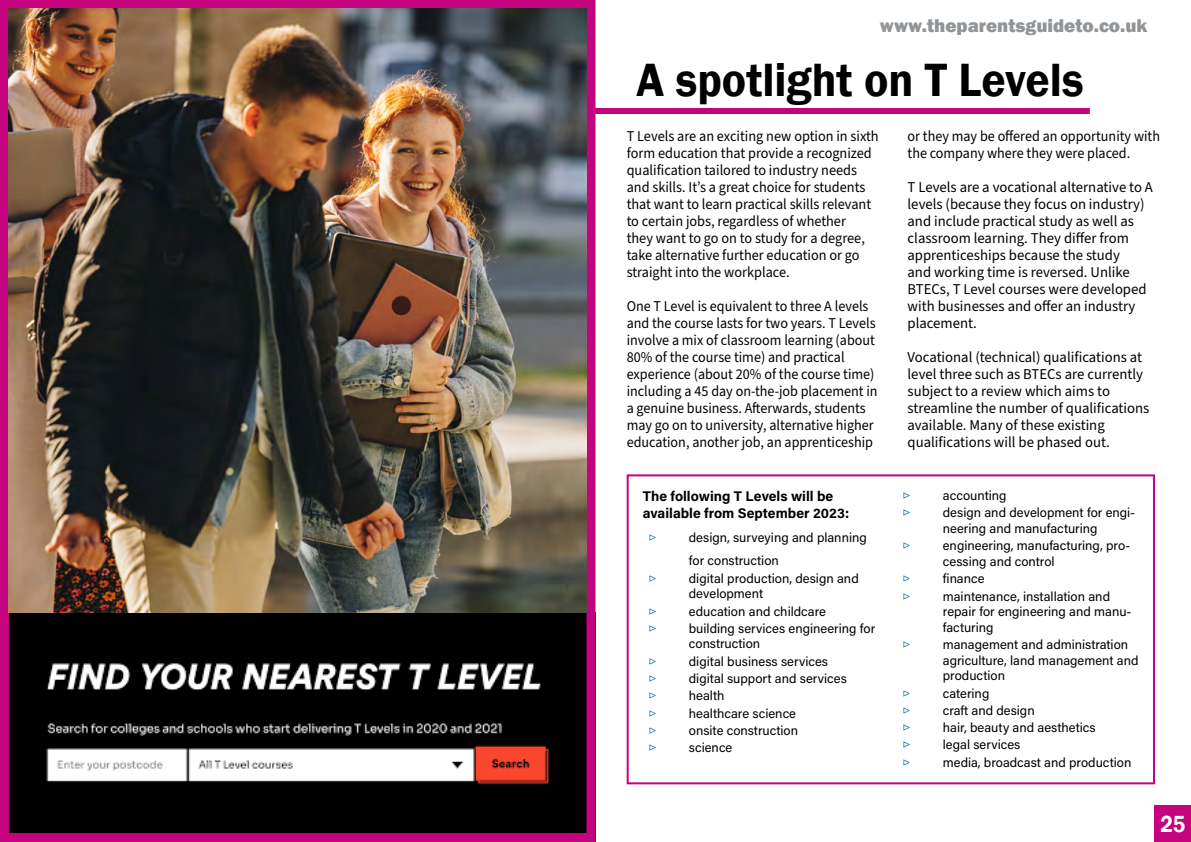
<style>
.page{position:relative;width:1191px;height:842px;background:#fff}
.page>*{position:absolute;margin:0;border:0;box-sizing:border-box;transform-origin:0 0}
._01_Page_heading{font:600 48px "Franklin Gothic";color:#000;scale:.95 1}
.t1{font:600 24px "Franklin Gothic";color:#fff;scale:.89 1}
.t2{font:800 19px "Franklin Gothic";color:#919598}
._02_main_text{font:15px/17px "Source Sans Pro";color:#000}
._02_main_text-2{font:15px/17px "Source Sans Pro";color:#000;scale:.94 1}
._02_main_text-3{font:15px/17px "Source Sans Pro";color:#000;scale:.95 1}
.t3{font:700 14px/16.8px "Acumin Pro";color:#000}
.t4{font:13px/15.6px "Acumin Pro";color:#000}
.t5{font:13px "Source Sans Pro";color:#006a96}
</style>
<div class="page">
<div style="left:1155px;top:806px;width:36px;height:36px;background:#c6037f"></div>
<div style="left:0;top:612px;width:595px;height:230px;background:#000"></div>
<img style="left:46px;top:663px;width:503px;height:121px">
<div style="left:0;top:0;width:595px;height:842px;border:9px solid #c6037f"></div>
<img style="left:9px;top:9px;width:578px;height:603px">
<div style="left:626px;top:474px;width:529px;height:310px;border:2px solid #c6037f"></div>
<div style="left:591px;top:108px;width:498px;height:6px;background:#c6037f"></div>
<h3 class="t2" style="left:880px;top:13px;width:269px">www.theparentsguideto.co.uk</h3>
<p class="_01_Page_heading" style="left:636px;top:51px;width:472px">A spotlight on T Levels</p>
<p class="_02_main_text-3" style="left:626px;top:128px;width:267px">T Levels are an exciting new option in sixth form education that provide a recognized qualification tailored to industry needs and skills. It’s a great choice for students that want to learn practical skills relevant to certain jobs, regardless of whether<br>they want to go on to study for a degree, take alternative further education or go straight into the workplace.</p>
<p class="_02_main_text-2" style="left:626px;top:298px;width:268px">One T Level is equivalent to three A levels and the course lasts for two years. T Levels involve a mix of classroom learning (about 80% of the course time) and practical experience (about 20% of the course time) including a 45 day on-the-job placement in a genuine business. Afterwards, students may go on to university, alternative higher education, another job, an apprenticeship</p>
<p class="t3" style="left:643px;top:487px;width:208px">The following T Levels will be available from September 2023:</p>
<p class="t5" style="left:649px;top:529px;width:9px">▷</p>
<p class="t4" style="left:689px;top:526px;width:179px;line-height:23px">design, surveying and planning for construction</p>
<p class="t5" style="left:649px;top:570px;width:9px">▷</p>
<p class="t4" style="left:689px;top:570px;width:171px">digital production, design and development</p>
<p class="t5" style="left:649px;top:602px;width:9px">▷</p>
<p class="t4" style="left:689px;top:603px;width:139px">education and childcare</p>
<p class="t5" style="left:649px;top:620px;width:9px">▷</p>
<p class="t4" style="left:689px;top:620px;width:188px">building services engineering for construction</p>
<p class="t5" style="left:649px;top:653px;width:9px">▷</p>
<p class="t4" style="left:689px;top:653px;width:141px">digital business services</p>
<p class="t5" style="left:649px;top:670px;width:9px">▷</p>
<p class="t4" style="left:689px;top:670px;width:160px">digital support and services</p>
<p class="t5" style="left:649px;top:687px;width:9px">▷</p>
<p class="t4" style="left:689px;top:687px;width:37px">health</p>
<p class="t5" style="left:649px;top:705px;width:9px">▷</p>
<p class="t4" style="left:689px;top:705px;width:109px">healthcare science</p>
<p class="t5" style="left:649px;top:722px;width:9px">▷</p>
<p class="t4" style="left:689px;top:722px;width:111px">onsite construction</p>
<p class="t5" style="left:649px;top:739px;width:9px">▷</p>
<p class="t4" style="left:689px;top:739px;width:45px">science</p>
<p class="_02_main_text-2" style="left:907px;top:128px;width:270px">or they may be offered an opportunity with the company where they were placed.</p>
<p class="_02_main_text" style="left:907px;top:179px;width:247px">T Levels are a vocational alternative to A levels (because they focus on industry) and include practical study as well as classroom learning. They differ from apprenticeships because the study<br>and working time is reversed. Unlike BTECs, T Level courses were developed with businesses and offer an industry placement.</p>
<p class="_02_main_text" style="left:907px;top:349px;width:243px">Vocational (technical) qualifications at level three such as BTECs are currently subject to a review which aims to streamline the number of qualifications available. Many of these existing qualifications will be phased out.</p>
<p class="t5" style="left:903px;top:487px;width:9px">▷</p>
<p class="t4" style="left:943px;top:487px;width:65px">accounting</p>
<p class="t5" style="left:903px;top:504px;width:9px">▷</p>
<p class="t4" style="left:943px;top:504px;width:194px">design and development for engi&shy;neering and manufacturing</p>
<p class="t5" style="left:903px;top:537px;width:9px">▷</p>
<p class="t4" style="left:943px;top:537px;width:189px">engineering, manufacturing, pro&shy;cessing and control</p>
<p class="t5" style="left:903px;top:570px;width:9px">▷</p>
<p class="t4" style="left:943px;top:570px;width:43px">finance</p>
<p class="t5" style="left:903px;top:587px;width:9px">▷</p>
<p class="t4" style="left:943px;top:588px;width:190px">maintenance, installation and repair for engineering and manu&shy;facturing</p>
<p class="t5" style="left:903px;top:636px;width:9px">▷</p>
<p class="t4" style="left:943px;top:636px;width:197px">management and administration agriculture, land management and production</p>
<p class="t5" style="left:903px;top:684px;width:9px">▷</p>
<p class="t4" style="left:943px;top:685px;width:48px">catering</p>
<p class="t5" style="left:903px;top:702px;width:9px">▷</p>
<p class="t4" style="left:943px;top:702px;width:93px">craft and design</p>
<p class="t5" style="left:903px;top:719px;width:9px">▷</p>
<p class="t4" style="left:943px;top:719px;width:154px">hair, beauty and aesthetics</p>
<p class="t5" style="left:903px;top:736px;width:9px">▷</p>
<p class="t4" style="left:943px;top:736px;width:79px">legal services</p>
<p class="t5" style="left:903px;top:754px;width:9px">▷</p>
<p class="t4" style="left:943px;top:754px;width:190px">media, broadcast and production</p>
<h2 class="t1" style="left:1160px;top:809px;width:29px">25</h2>
</div>
